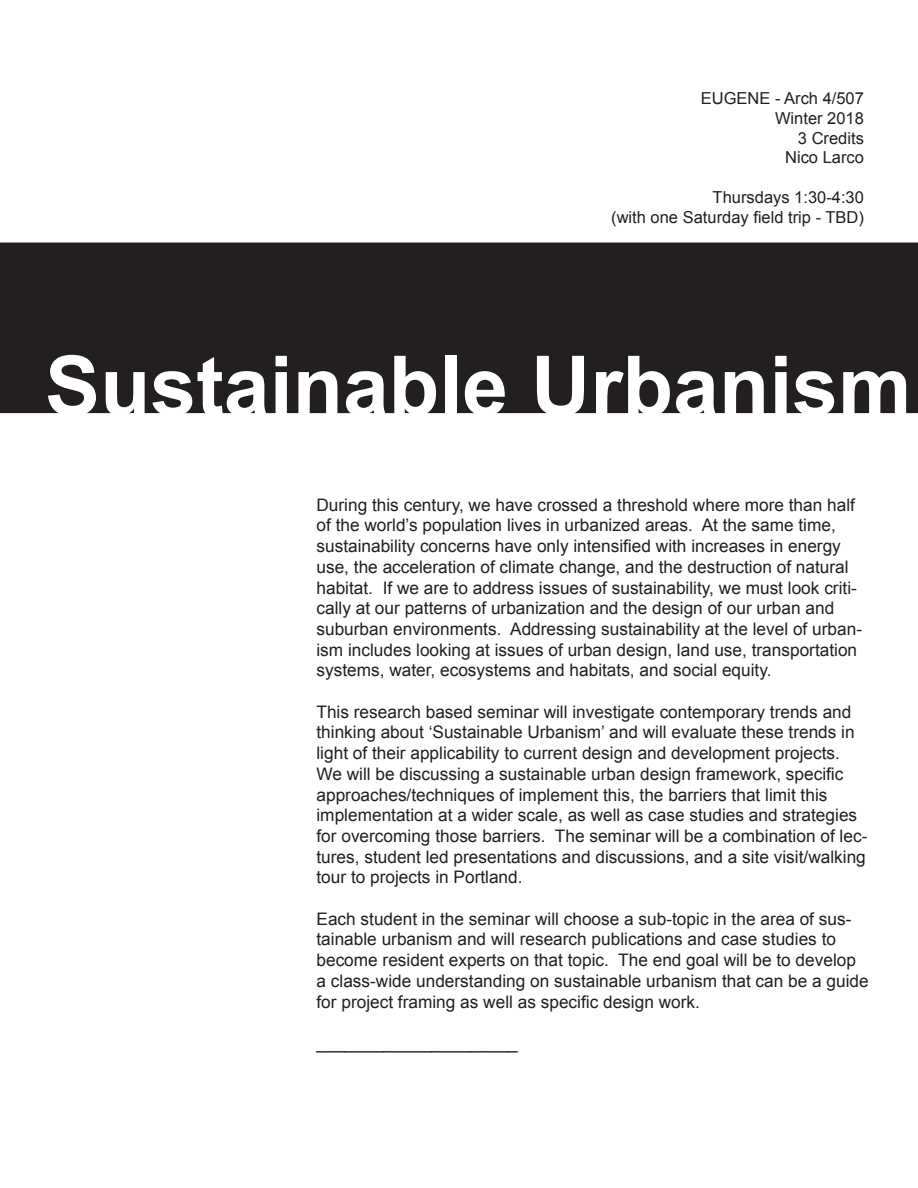
<style>
.page{position:relative;width:918px;height:1188px;background:#fff}
.page>*{position:absolute;margin:0;border:0;box-sizing:border-box;transform-origin:0 0}
.t1{font:700 82.5px "Arial";color:#fff}
.t2{font:17.25px/20.7px "Arial";color:#231f20}
.t3{font:16.5px/19.8px "Arial";color:#231f20;text-align:right}
</style>
<div class="page">
<div style="left:1px;top:243px;width:916px;height:169px;background:#231f20"></div>
<div style="left:0;top:243px;width:918px;height:170px;border:2px solid #231f20"></div>
<p class="t3" style="left:701px;top:88px;width:165px">EUGENE - Arch 4/507<br>Winter 2018</p>
<p class="t3" style="left:798px;top:128px;width:68px">3 Credits</p>
<p class="t3" style="left:785px;top:148px;width:80px">Nico Larco</p>
<p class="t3" style="left:713px;top:187px;width:153px">Thursdays 1:30-4:30</p>
<p class="t3" style="left:611px;top:207px;width:254px">(with one Saturday field trip - TBD)</p>
<p class="t1" style="left:45px;top:332px;width:868px">Sustainable Urbanism</p>
<p class="t2" style="left:316px;top:495px;width:547px">During this century, we have crossed a threshold where more than half of the world’s population lives in urbanized areas. At the same time, sustainability concerns have only intensified with increases in energy use, the acceleration of climate change, and the destruction of natural habitat. If we are to address issues of sustainability, we must look criti&shy;cally at our patterns of urbanization and the design of our urban and suburban environments. Addressing sustainability at the level of urban&shy;ism includes looking at issues of urban design, land use, transportation systems, water, ecosystems and habitats, and social equity.</p>
<p class="t2" style="left:316px;top:702px;width:552px">This research based seminar will investigate contemporary trends and thinking about ‘Sustainable Urbanism’ and will evaluate these trends in light of their applicability to current design and development projects.<br>We will be discussing a sustainable urban design framework, specific approaches/techniques of implement this, the barriers that limit this implementation at a wider scale, as well as case studies and strategies for overcoming those barriers. The seminar will be a combination of lec&shy;tures, student led presentations and discussions, and a site visit/walking tour to projects in Portland.</p>
<p class="t2" style="left:316px;top:909px;width:554px">Each student in the seminar will choose a sub-topic in the area of sus&shy;tainable urbanism and will research publications and case studies to become resident experts on that topic. The end goal will be to develop a class-wide understanding on sustainable urbanism that can be a guide for project framing as well as specific design work.</p>
<p class="t2" style="left:316px;top:1033px;width:203px">_____________________</p>
</div>
